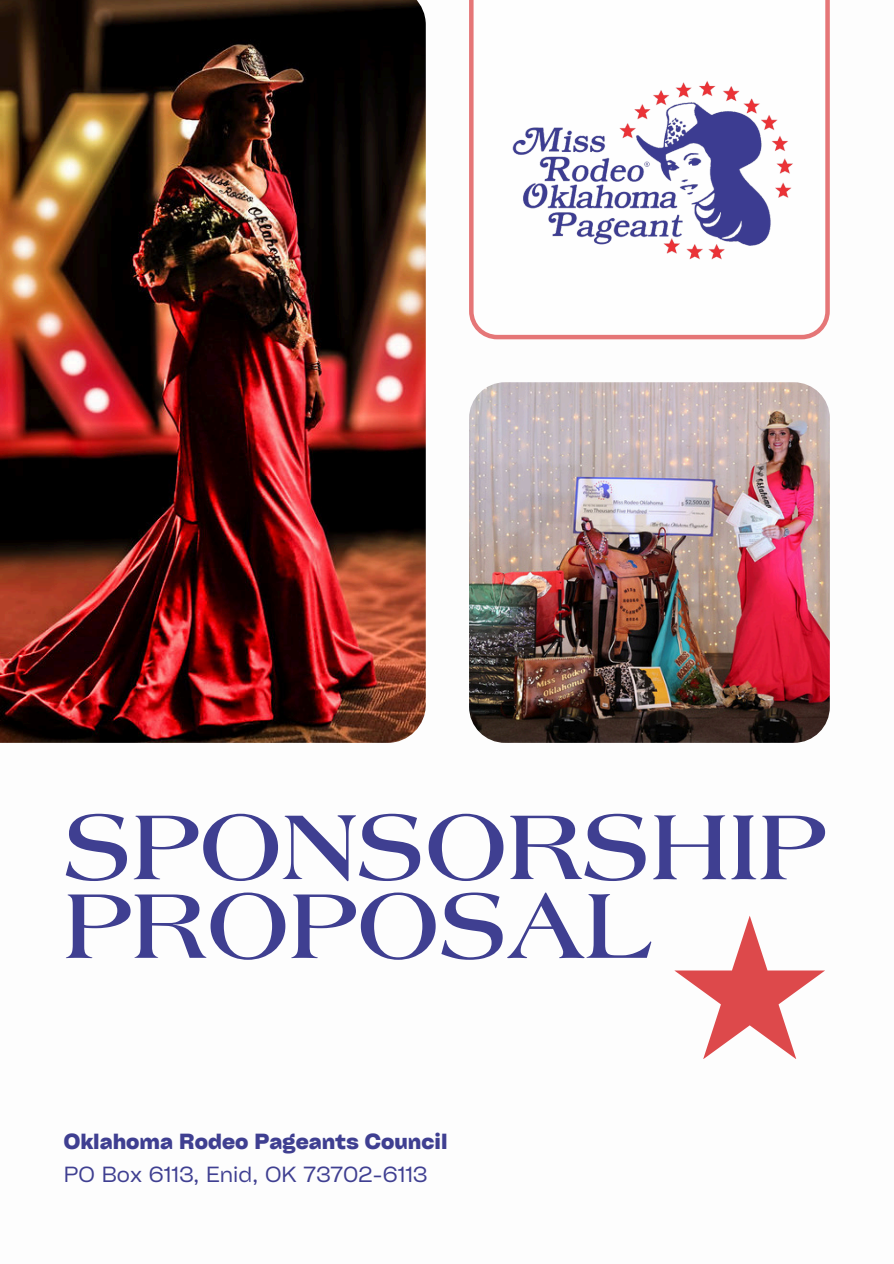
<style>
.page{position:relative;width:894px;height:1264px;background:#fff}
.page>*{position:absolute;margin:0;border:0;box-sizing:border-box;transform-origin:0 0}
.t1{font:700 98.85px/78.8px "Laguna";color:#3f3f91}
.t2{font:700 21px "Cy Grotesk Key";color:#3f3f91}
.t3{font:21px "Cy Grotesk Key";color:#3f3f91}
</style>
<div class="page">
<img style="left:0;top:0;width:425px;height:743px">
<svg style="left:469px;top:0;width:360px;height:339px"></svg>
<img style="left:469px;top:382px;width:360px;height:361px;border-radius:36px">
<img style="left:479px;top:74px;width:324px;height:195px">
<svg style="left:674px;top:916px;width:150px;height:143px"></svg>
<p class="t1" style="left:64px;top:813px;width:763px">SPONSORSHIP<br>PROPOSAL</p>
<h1 class="t2" style="left:64px;top:1127px;width:385px">Oklahoma Rodeo Pageants Council</h1>
<h2 class="t3" style="left:64px;top:1160px;width:365px">PO Box 6113, Enid, OK 73702-6113</h2>
</div>
